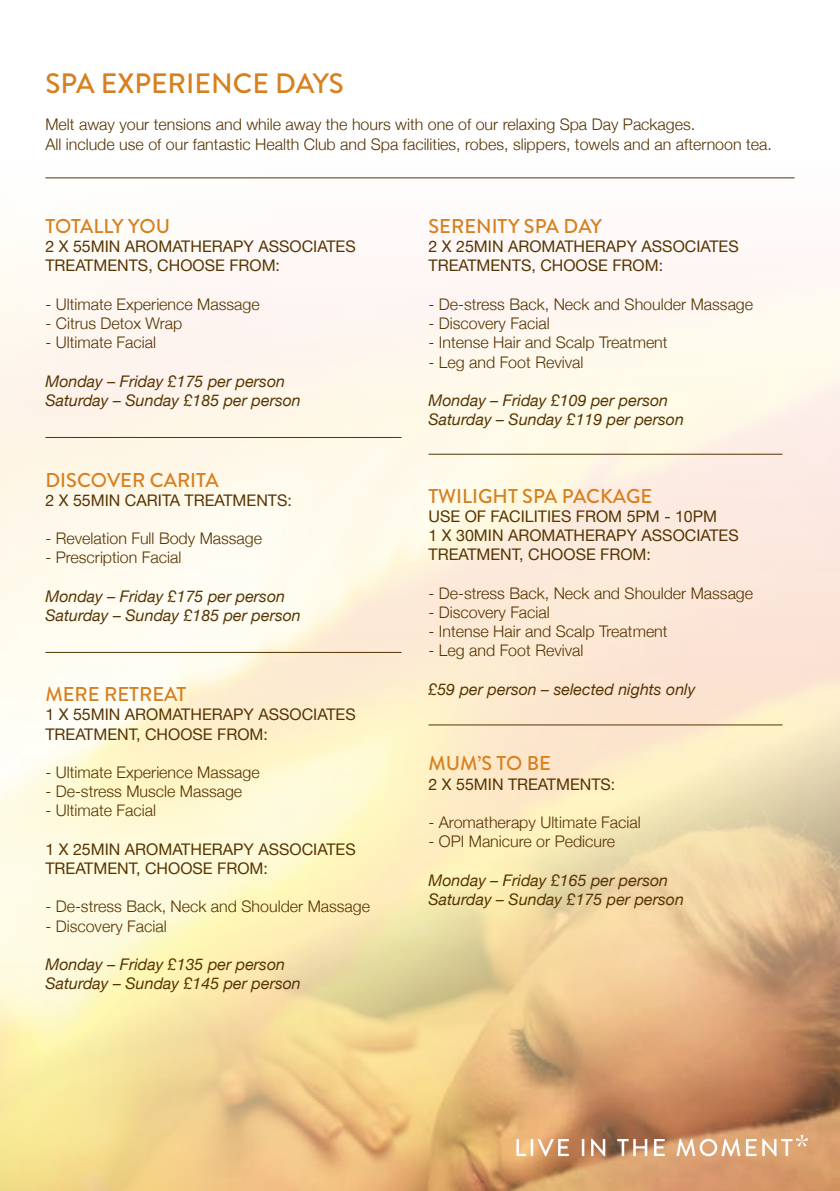
<style>
.page{position:relative;width:840px;height:1191px;background:#fff}
.page>*{position:absolute;margin:0;border:0;box-sizing:border-box;transform-origin:0 0}
.t1{font:500 28px "Brandon Grotesque";color:#d7801f}
.t2{font:500 20px "Brandon Grotesque";color:#d7801f}
.t3{font:300 16px/19.2px "Helvetica Neue";color:#563401}
.t4{font:16px/19.2px "Helvetica Neue";color:#563401}
.t5{font:italic 16px/19.2px "Helvetica Neue";color:#563401}
</style>
<div class="page">
<hr style="left:45px;top:437px;width:356px;height:1px;background:#563401">
<hr style="left:428px;top:454px;width:354px;height:1px;background:#563401">
<hr style="left:45px;top:177px;width:749px;height:1px;background:#563401">
<img style="left:0;top:626px;width:839px;height:565px">
<svg style="left:516px;top:1139px;width:10px;height:17px"></svg>
<hr style="left:530px;top:1139px;width:3px;height:17px;background:#fff">
<svg style="left:537px;top:1139px;width:31px;height:17px"></svg>
<hr style="left:581px;top:1139px;width:3px;height:17px;background:#fff">
<svg style="left:590px;top:1138px;width:15px;height:18px"></svg>
<svg style="left:617px;top:1139px;width:30px;height:17px"></svg>
<svg style="left:653px;top:1139px;width:11px;height:17px"></svg>
<svg style="left:676px;top:1135px;width:131px;height:21px"></svg>
<hr style="left:45px;top:652px;width:356px;height:1px;background:#563401">
<hr style="left:428px;top:724px;width:354px;height:1px;background:#563401">
<h1 class="t1" style="left:45px;top:64px;width:300px">SPA EXPERIENCE DAYS</h1>
<p class="t3" style="left:45px;top:114px;width:727px">Melt away your tensions and while away the hours with one of our relaxing Spa Day Packages.<br>All include use of our fantastic Health Club and Spa facilities, robes, slippers, towels and an afternoon tea.</p>
<p class="t2" style="left:45px;top:212px;width:126px">TOTALLY YOU</p>
<p class="t4" style="left:45px;top:238px;width:311px">2 X 55MIN AROMATHERAPY ASSOCIATES<br>TREATMENTS, CHOOSE FROM:</p>
<p class="t3" style="left:45px;top:293px;width:216px">- Ultimate Experience Massage</p>
<p class="t3" style="left:45px;top:313px;width:138px">- Citrus Detox Wrap</p>
<p class="t3" style="left:45px;top:332px;width:112px">- Ultimate Facial</p>
<p class="t5" style="left:45px;top:372px;width:257px">Monday – Friday £175 per person<br>Saturday – Sunday £185 per person</p>
<p class="t2" style="left:45px;top:466px;width:174px">DISCOVER CARITA</p>
<p class="t4" style="left:45px;top:491px;width:248px">2 X 55MIN CARITA TREATMENTS:</p>
<p class="t3" style="left:45px;top:528px;width:218px">- Revelation Full Body Massage</p>
<p class="t3" style="left:45px;top:547px;width:137px">- Prescription Facial</p>
<p class="t5" style="left:45px;top:587px;width:257px">Monday – Friday £175 per person<br>Saturday – Sunday £185 per person</p>
<p class="t2" style="left:45px;top:680px;width:142px">MERE RETREAT</p>
<p class="t4" style="left:45px;top:706px;width:311px">1 X 55MIN AROMATHERAPY ASSOCIATES<br>TREATMENT, CHOOSE FROM:</p>
<p class="t3" style="left:45px;top:761px;width:216px">- Ultimate Experience Massage</p>
<p class="t3" style="left:45px;top:780px;width:198px">- De-stress Muscle Massage</p>
<p class="t3" style="left:45px;top:800px;width:112px">- Ultimate Facial</p>
<p class="t4" style="left:45px;top:840px;width:311px">1 X 25MIN AROMATHERAPY ASSOCIATES<br>TREATMENT, CHOOSE FROM:</p>
<p class="t3" style="left:45px;top:896px;width:326px">- De-stress Back, Neck and Shoulder Massage</p>
<p class="t3" style="left:45px;top:915px;width:123px">- Discovery Facial</p>
<p class="t5" style="left:45px;top:955px;width:257px">Monday – Friday £135 per person<br>Saturday – Sunday £145 per person</p>
<p class="t2" style="left:428px;top:212px;width:175px">SERENITY SPA DAY</p>
<p class="t4" style="left:428px;top:238px;width:311px">2 X 25MIN AROMATHERAPY ASSOCIATES<br>TREATMENTS, CHOOSE FROM:</p>
<p class="t3" style="left:428px;top:293px;width:326px">- De-stress Back, Neck and Shoulder Massage</p>
<p class="t3" style="left:428px;top:313px;width:123px">- Discovery Facial</p>
<p class="t3" style="left:428px;top:332px;width:240px">- Intense Hair and Scalp Treatment</p>
<p class="t3" style="left:428px;top:351px;width:156px">- Leg and Foot Revival</p>
<p class="t5" style="left:428px;top:391px;width:257px">Monday – Friday £109 per person<br>Saturday – Sunday £119 per person</p>
<p class="t2" style="left:428px;top:482px;width:225px">TWILIGHT SPA PACKAGE</p>
<p class="t4" style="left:428px;top:507px;width:311px">USE OF FACILITIES FROM 5PM - 10PM<br>1 X 30MIN AROMATHERAPY ASSOCIATES<br>TREATMENT, CHOOSE FROM:</p>
<p class="t3" style="left:428px;top:582px;width:326px">- De-stress Back, Neck and Shoulder Massage</p>
<p class="t3" style="left:428px;top:601px;width:123px">- Discovery Facial</p>
<p class="t3" style="left:428px;top:620px;width:240px">- Intense Hair and Scalp Treatment</p>
<p class="t3" style="left:428px;top:640px;width:156px">- Leg and Foot Revival</p>
<p class="t5" style="left:428px;top:680px;width:268px">£59 per person – selected nights only</p>
<p class="t2" style="left:428px;top:749px;width:124px">MUM’S TO BE</p>
<p class="t4" style="left:428px;top:775px;width:188px">2 X 55MIN TREATMENTS:</p>
<p class="t3" style="left:428px;top:811px;width:213px">- Aromatherapy Ultimate Facial</p>
<p class="t3" style="left:428px;top:830px;width:188px">- OPI Manicure or Pedicure</p>
<p class="t5" style="left:428px;top:871px;width:257px">Monday – Friday £165 per person<br>Saturday – Sunday £175 per person</p>
</div>
